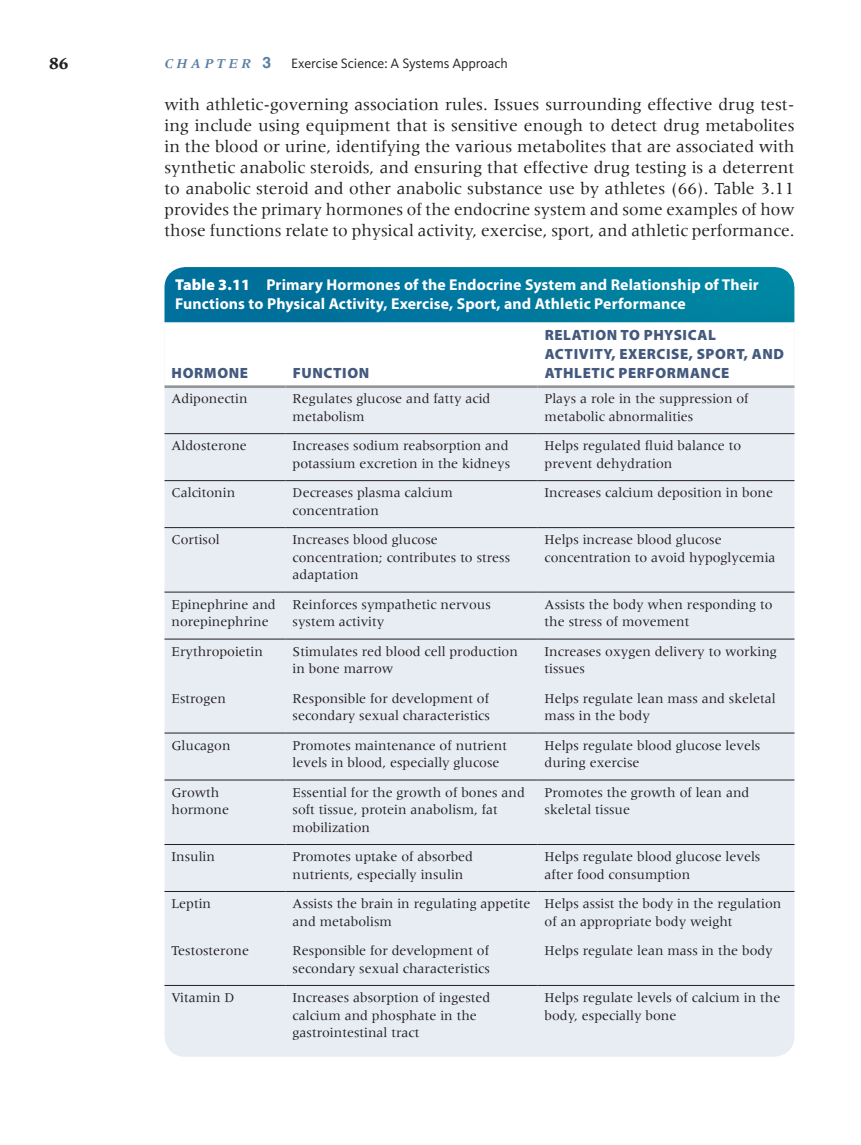
<style>
.page{position:relative;width:861px;height:1145px;background:#fff}
.page>*{position:absolute;margin:0;border:0;box-sizing:border-box;transform-origin:0 0}
.t1{font:17.5px/21px "Meridien LT Std";color:#231f20;text-align:justify}
.t2{font:700 17.5px "Meridien LT Std";color:#231f20}
.t3{font:700 15.75px/19.2px "Myriad Pro";letter-spacing:.01em;color:#fff}
.t4{font:700 15.75px "Helvetica LT Std";color:#587ea4}
.t5{font:900 14.88px/19.2px "Myriad Pro";letter-spacing:.04em;color:#43597d}
.t6{font:14px/17.5px "Meridien LT Std";color:#231f20}
.t7{font:14px "Kievit OT";letter-spacing:-.005em;color:#231f20}
.t8{font:italic 700 14px "Meridien LT Std";color:#587ea4}
.s1{font-weight:900}
</style>
<div class="page">
<img style="left:164px;top:267px;width:630px;height:55px">
<div style="left:164px;top:388px;width:630px;height:668px;background:#e8edf4"></div>
<hr style="left:164px;top:385px;width:122px;height:3px;background:#939598">
<hr style="left:286px;top:385px;width:252px;height:3px;background:#939598">
<hr style="left:538px;top:385px;width:257px;height:3px;background:#939598">
<hr style="left:164px;top:433px;width:122px;height:1px;background:#231f20">
<hr style="left:286px;top:433px;width:252px;height:1px;background:#231f20">
<hr style="left:538px;top:433px;width:257px;height:1px;background:#231f20">
<hr style="left:164px;top:480px;width:122px;height:1px;background:#231f20">
<hr style="left:286px;top:480px;width:252px;height:1px;background:#231f20">
<hr style="left:538px;top:480px;width:257px;height:1px;background:#231f20">
<hr style="left:164px;top:527px;width:122px;height:1px;background:#231f20">
<hr style="left:286px;top:527px;width:252px;height:1px;background:#231f20">
<hr style="left:538px;top:527px;width:257px;height:1px;background:#231f20">
<hr style="left:164px;top:592px;width:122px;height:1px;background:#231f20">
<hr style="left:286px;top:592px;width:252px;height:1px;background:#231f20">
<hr style="left:538px;top:592px;width:257px;height:1px;background:#231f20">
<hr style="left:164px;top:639px;width:122px;height:1px;background:#231f20">
<hr style="left:286px;top:639px;width:252px;height:1px;background:#231f20">
<hr style="left:538px;top:639px;width:257px;height:1px;background:#231f20">
<hr style="left:164px;top:732px;width:122px;height:1px;background:#231f20">
<hr style="left:286px;top:732px;width:252px;height:1px;background:#231f20">
<hr style="left:538px;top:732px;width:257px;height:1px;background:#231f20">
<hr style="left:164px;top:779px;width:122px;height:1px;background:#231f20">
<hr style="left:286px;top:779px;width:252px;height:1px;background:#231f20">
<hr style="left:538px;top:779px;width:257px;height:1px;background:#231f20">
<hr style="left:164px;top:844px;width:122px;height:1px;background:#231f20">
<hr style="left:286px;top:844px;width:252px;height:1px;background:#231f20">
<hr style="left:538px;top:844px;width:257px;height:1px;background:#231f20">
<hr style="left:164px;top:891px;width:122px;height:1px;background:#231f20">
<hr style="left:286px;top:891px;width:252px;height:1px;background:#231f20">
<hr style="left:538px;top:891px;width:257px;height:1px;background:#231f20">
<hr style="left:164px;top:985px;width:122px;height:1px;background:#231f20">
<hr style="left:286px;top:985px;width:252px;height:1px;background:#231f20">
<hr style="left:538px;top:985px;width:257px;height:1px;background:#231f20">
<p class="t2" style="left:49px;top:53px;width:21px">86</p>
<p class="t8" style="left:164px;top:56px;width:26px">C HAPTER</p>
<p class="t4" style="left:262px;top:53px;width:10px">3</p>
<p class="t7" style="left:291px;top:55px;width:218px">Exercise Science: A Systems Approach</p>
<p class="t1" style="left:164px;top:94px;width:632px">with athletic-governing association rules. Issues surrounding effective drug test&shy;ing include using equipment that is sensitive enough to detect drug metabolites in the blood or urine, identifying the various metabolites that are associated with synthetic anabolic steroids, and ensuring that effective drug testing is a deterrent to anabolic steroid and other anabolic substance use by athletes (66). Table 3.11 provides the primary hormones of the endocrine system and some examples of how those functions relate to physical activity, exercise, sport, and athletic performance.</p>
<p class="t3" style="left:175px;top:275px;width:585px"><span class="s1">Table 3.11</span> Primary Hormones of the Endocrine System and Relationship of Their<br>Functions to Physical Activity, Exercise, Sport, and Athletic Performance</p>
<p class="t5" style="left:172px;top:364px;width:78px">HORMONE</p>
<p class="t5" style="left:293px;top:364px;width:78px">FUNCTION</p>
<p class="t5" style="left:545px;top:325px;width:241px">RELATION TO PHYSICAL<br>ACTIVITY, EXERCISE, SPORT, AND<br>ATHLETIC PERFORMANCE</p>
<p class="t6" style="left:172px;top:390px;width:78px">Adiponectin</p>
<p class="t6" style="left:293px;top:390px;width:199px">Regulates glucose and fatty acid metabolism</p>
<p class="t6" style="left:545px;top:390px;width:206px">Plays a role in the suppression of metabolic abnormalities</p>
<p class="t6" style="left:172px;top:437px;width:77px">Aldosterone</p>
<p class="t6" style="left:293px;top:437px;width:219px">Increases sodium reabsorption and potassium excretion in the kidneys</p>
<p class="t6" style="left:545px;top:437px;width:198px">Helps regulated fluid balance to prevent dehydration</p>
<p class="t6" style="left:172px;top:484px;width:65px">Calcitonin</p>
<p class="t6" style="left:293px;top:484px;width:162px">Decreases plasma calcium concentration</p>
<p class="t6" style="left:545px;top:484px;width:230px">Increases calcium deposition in bone</p>
<p class="t6" style="left:172px;top:531px;width:50px">Cortisol</p>
<p class="t6" style="left:293px;top:531px;width:219px">Increases blood glucose concentration; contributes to stress adaptation</p>
<p class="t6" style="left:545px;top:531px;width:233px">Helps increase blood glucose concentration to avoid hypoglycemia</p>
<p class="t6" style="left:172px;top:595px;width:106px">Epinephrine and norepinephrine</p>
<p class="t6" style="left:293px;top:595px;width:200px">Reinforces sympathetic nervous system activity</p>
<p class="t6" style="left:545px;top:595px;width:229px">Assists the body when responding to the stress of movement</p>
<p class="t6" style="left:172px;top:642px;width:93px">Erythropoietin</p>
<p class="t6" style="left:293px;top:642px;width:227px">Stimulates red blood cell production in bone marrow</p>
<p class="t6" style="left:545px;top:642px;width:234px">Increases oxygen delivery to working tissues</p>
<p class="t6" style="left:172px;top:689px;width:56px">Estrogen</p>
<p class="t6" style="left:293px;top:689px;width:199px">Responsible for development of secondary sexual characteristics</p>
<p class="t6" style="left:545px;top:689px;width:233px">Helps regulate lean mass and skeletal mass in the body</p>
<p class="t6" style="left:172px;top:736px;width:61px">Glucagon</p>
<p class="t6" style="left:293px;top:736px;width:216px">Promotes maintenance of nutrient levels in blood, especially glucose</p>
<p class="t6" style="left:545px;top:736px;width:217px">Helps regulate blood glucose levels during exercise</p>
<p class="t6" style="left:172px;top:783px;width:59px">Growth hormone</p>
<p class="t6" style="left:293px;top:783px;width:234px">Essential for the growth of bones and soft tissue, protein anabolism, fat mobilization</p>
<p class="t6" style="left:545px;top:783px;width:206px">Promotes the growth of lean and skeletal tissue</p>
<p class="t6" style="left:172px;top:848px;width:45px">Insulin</p>
<p class="t6" style="left:293px;top:848px;width:182px">Promotes uptake of absorbed nutrients, especially insulin</p>
<p class="t6" style="left:545px;top:848px;width:217px">Helps regulate blood glucose levels after food consumption</p>
<p class="t6" style="left:172px;top:895px;width:41px">Leptin</p>
<p class="t6" style="left:293px;top:895px;width:239px">Assists the brain in regulating appetite and metabolism</p>
<p class="t6" style="left:545px;top:895px;width:238px">Helps assist the body in the regulation of an appropriate body weight</p>
<p class="t6" style="left:172px;top:941px;width:79px">Testosterone</p>
<p class="t6" style="left:293px;top:941px;width:199px">Responsible for development of secondary sexual characteristics</p>
<p class="t6" style="left:545px;top:941px;width:230px">Helps regulate lean mass in the body</p>
<p class="t6" style="left:172px;top:988px;width:65px">Vitamin D</p>
<p class="t6" style="left:293px;top:988px;width:199px">Increases absorption of ingested calcium and phosphate in the gastrointestinal tract</p>
<p class="t6" style="left:545px;top:988px;width:237px">Helps regulate levels of calcium in the body, especially bone</p>
</div>
